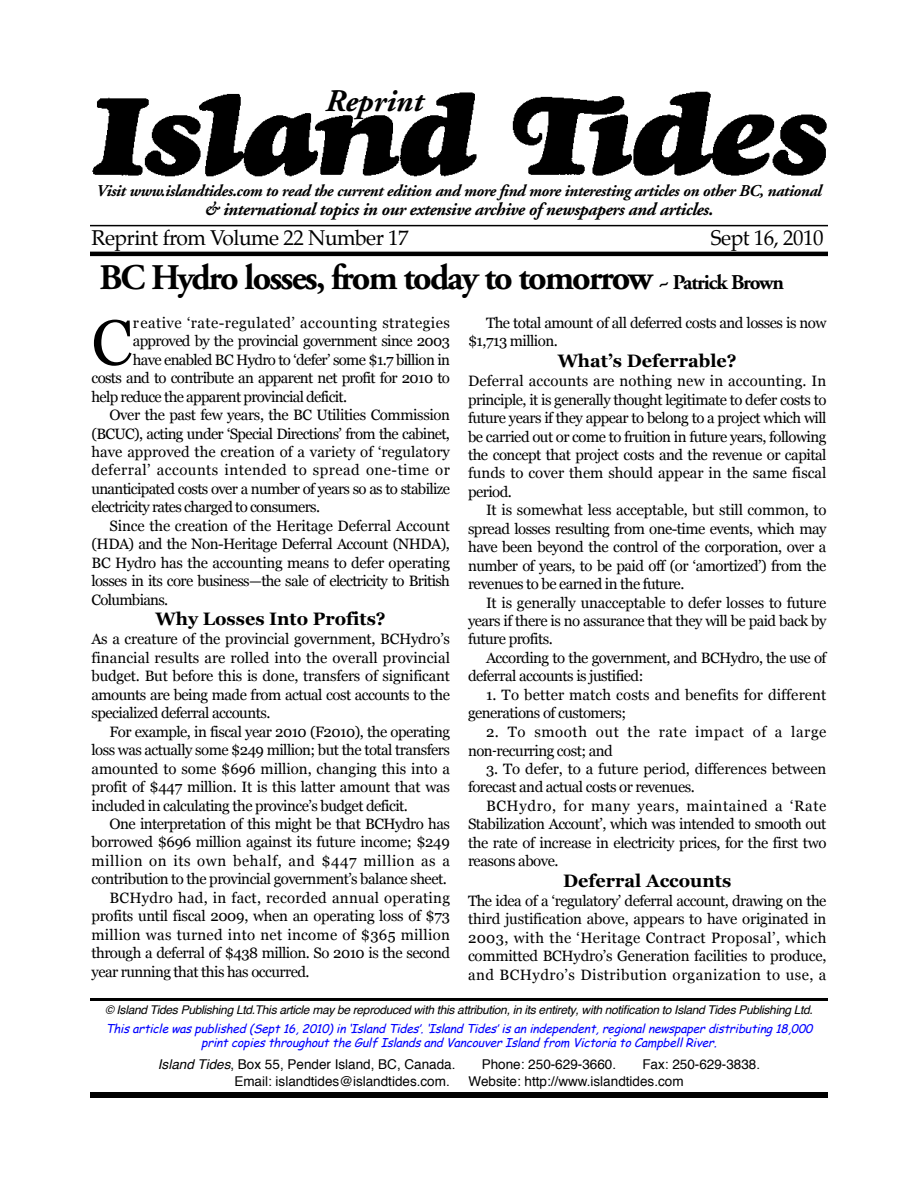
<style>
.page{position:relative;width:918px;height:1188px;background:#fff}
.page>*{position:absolute;margin:0;border:0;box-sizing:border-box;transform-origin:0 0}
.t1{font:63.75px "Georgia";color:#000}
.t2{font:700 36px "Adobe Garamond";letter-spacing:-.05em;color:#000}
.t3{font:italic 700 31.5px "Adobe Garamond";color:#000}
.t4{font:21px "Palatino";letter-spacing:-.025em;color:#000}
.t5{font:italic 700 18px "Adobe Garamond";letter-spacing:-.025em;color:#000}
.t6{font:700 18px "Georgia";color:#000}
.t7{font:italic 700 16.5px "Adobe Garamond";letter-spacing:-.025em;color:#000}
.t8{font:15px/18.5px "Georgia";letter-spacing:-.035em;color:#000;text-align:justify}
.t9{font:15px/18.9px "Georgia";letter-spacing:.04em;color:#000}
.t10{font:15px "Georgia";letter-spacing:.03em;color:#000}
.t11{font:15px/18.5px "Georgia";letter-spacing:-.005em;color:#000}
.t12{font:15px/18.5px "Georgia";letter-spacing:.01em;color:#000}
.t13{font:15px "Georgia";color:#000}
.t14{font:15px "Georgia";letter-spacing:-.01em;color:#000}
.t15{font:15px "Georgia";letter-spacing:.02em;color:#000}
.t16{font:15px "Georgia";letter-spacing:.015em;color:#000}
.t17{font:13.5px "Helvetica";color:#000}
.t18{font:italic 12px/14.5px "Comic Sans MS";color:#00f;text-align:center}
.t19{font:italic 12px "Helvetica";letter-spacing:-.025em;color:#000}
.s1{font-size:21px}
.s2{font-family:"Lucida Grande"}
.s3{font-style:italic}
</style>
<div class="page">
<hr style="left:90px;top:225px;width:738px;height:1px;background:#000">
<hr style="left:90px;top:252px;width:738px;height:4px;background:#000">
<img style="left:92px;top:92px;width:735px;height:85px">
<hr style="left:90px;top:998px;width:738px;height:3px;background:#000">
<div style="left:90px;top:1092px;width:738px;height:6px;background:#000"></div>
<h3 class="t3" style="left:326px;top:89px;width:99px">Reprint</h3>
<p class="t7" style="left:96px;top:184px;width:727px">Visit www.islandtides.com to read the current edition and more find more interesting articles on other BC, national</p>
<p class="t5" style="left:205px;top:202px;width:510px">&amp; international topics in our extensive archive of newspapers and articles.</p>
<h3 class="t4" style="left:92px;top:227px;width:319px">Reprint from Volume 22 Number 17</h3>
<h3 class="t4" style="left:711px;top:227px;width:114px">Sept 16, 2010</h3>
<h2 class="t2" style="left:100px;top:263px;width:686px">BC Hydro losses, from today to tomorrow <span class="s1">~ Patrick Brown</span></h2>
<h1 class="t1" style="left:92px;top:306px;width:42px">C</h1>
<p class="t10" style="left:133px;top:314px;width:319px">reative ‘rate-regulated’ accounting strategies</p>
<p class="t8" style="left:133px;top:332px;width:319px">approved by the provincial government since 2003</p>
<p class="t8" style="left:133px;top:350px;width:319px">have enabled BC Hydro to ‘defer’ some $1.7 billion in</p>
<p class="t8" style="left:91px;top:369px;width:360px">costs and to contribute an apparent net profit for 2010 to</p>
<p class="t8" style="left:91px;top:387px;width:257px">help reduce the apparent provincial deficit.</p>
<p class="t8" style="left:109px;top:406px;width:342px">Over the past few years, the BC Utilities Commission</p>
<p class="t8" style="left:91px;top:424px;width:360px">(BCUC), acting under ‘Special Directions’ from the cabinet,</p>
<p class="t13" style="left:91px;top:443px;width:360px">have approved the creation of a variety of ‘regulatory</p>
<p class="t10" style="left:91px;top:462px;width:360px">deferral’ accounts intended to spread one-time or</p>
<p class="t8" style="left:91px;top:479px;width:360px">unanticipated costs over a number of years so as to stabilize</p>
<p class="t8" style="left:91px;top:498px;width:230px">electricity rates charged to consumers.</p>
<p class="t14" style="left:109px;top:517px;width:342px">Since the creation of the Heritage Deferral Account</p>
<p class="t8" style="left:91px;top:535px;width:360px">(HDA) and the Non-Heritage Deferral Account (NHDA),</p>
<p class="t8" style="left:91px;top:553px;width:360px">BC Hydro has the accounting means to defer operating</p>
<p class="t8" style="left:91px;top:572px;width:360px">losses in its core business—the sale of electricity to British</p>
<p class="t8" style="left:91px;top:590px;width:78px">Columbians.</p>
<p class="t6" style="left:156px;top:609px;width:232px">Why Losses Into Profits?</p>
<p class="t8" style="left:91px;top:630px;width:360px">As a creature of the provincial government, BCHydro’s financial results are rolled into the overall provincial budget. But before this is done, transfers of significant amounts are being made from actual cost accounts to the specialized deferral accounts.</p>
<p class="t8" style="left:91px;top:722px;width:360px;text-indent:18px">For example, in fiscal year 2010 (F2010), the operating loss was actually some $249 million; but the total transfers amounted to some $696 million, changing this into a profit of $447 million. It is this latter amount that was included in calculating the province’s budget deficit.</p>
<p class="t8" style="left:110px;top:815px;width:342px">One interpretation of this might be that BCHydro has</p>
<p class="t8" style="left:91px;top:833px;width:360px">borrowed $696 million against its future income; $249</p>
<p class="t9" style="left:91px;top:851px;width:360px">million on its own behalf, and $447 million as a</p>
<p class="t8" style="left:92px;top:870px;width:357px">contribution to the provincial government’s balance sheet.</p>
<p class="t16" style="left:110px;top:889px;width:342px">BCHydro had, in fact, recorded annual operating</p>
<p class="t8" style="left:92px;top:907px;width:360px">profits until fiscal 2009, when an operating loss of $73</p>
<p class="t15" style="left:92px;top:926px;width:360px">million was turned into net income of $365 million</p>
<p class="t8" style="left:92px;top:944px;width:360px">through a deferral of $438 million. So 2010 is the second</p>
<p class="t8" style="left:92px;top:962px;width:220px">year running that this has occurred.</p>
<p class="t8" style="left:468px;top:313px;width:360px;text-indent:18px">The total amount of all deferred costs and losses is now $1,713 million.</p>
<p class="t6" style="left:558px;top:351px;width:181px">What’s Deferrable?</p>
<p class="t8" style="left:468px;top:372px;width:360px">Deferral accounts are nothing new in accounting. In principle, it is generally thought legitimate to defer costs to future years if they appear to belong to a project which will be carried out or come to fruition in future years, following the concept that project costs and the revenue or capital funds to cover them should appear in the same fiscal period.</p>
<p class="t8" style="left:468px;top:501px;width:360px;text-indent:18px">It is somewhat less acceptable, but still common, to spread losses resulting from one-time events, which may have been beyond the control of the corporation, over a number of years, to be paid off (or ‘amortized’) from the revenues to be earned in the future.</p>
<p class="t8" style="left:468px;top:593px;width:360px;text-indent:18px">It is generally unacceptable to defer losses to future years if there is no assurance that they will be paid back by future profits.</p>
<p class="t8" style="left:468px;top:648px;width:360px;text-indent:18px">According to the government, and BCHydro, the use of deferral accounts is justified:</p>
<p class="t12" style="left:468px;top:685px;width:360px;text-indent:18px">1. To better match costs and benefits for different generations of customers;</p>
<p class="t9" style="left:468px;top:722px;width:360px;text-indent:18px">2. To smooth out the rate impact of a large non<span class="s2">‐</span>recurring cost; and</p>
<p class="t11" style="left:468px;top:759px;width:360px;text-indent:18px">3. To defer, to a future period, differences between forecast and actual costs or revenues.</p>
<p class="t8" style="left:468px;top:796px;width:360px;text-indent:18px">BCHydro, for many years, maintained a ‘Rate Stabilization Account’, which was intended to smooth out the rate of increase in electricity prices, for the first two reasons above.</p>
<p class="t6" style="left:563px;top:870px;width:170px">Deferral Accounts</p>
<p class="t8" style="left:468px;top:892px;width:360px">The idea of a ‘regulatory’ deferral account, drawing on the third justification above, appears to have originated in 2003, with the ‘Heritage Contract Proposal’, which committed BCHydro’s Generation facilities to produce, and BCHydro’s Distribution organization to use, a</p>
<p class="t19" style="left:105px;top:1005px;width:709px">© Island Tides Publishing Ltd.This article may be reproduced with this attribution, in its entirety, with notification to Island Tides Publishing Ltd.</p>
<p class="t18" style="left:105px;top:1020px;width:711px">This article was published (Sept 16, 2010) in ‘Island Tides’. ‘Island Tides’ is an independent, regional newspaper distributing 18,000 print copies throughout the Gulf Islands and Vancouver Island from Victoria to Campbell River.</p>
<p class="t17" style="left:158px;top:1059px;width:299px"><span class="s3">Island Tides</span>, Box 55, Pender Island, BC, Canada.</p>
<p class="t17" style="left:482px;top:1059px;width:136px">Phone: 250-629-3660.</p>
<p class="t17" style="left:642px;top:1059px;width:119px">Fax: 250-629-3838.</p>
<p class="t17" style="left:234px;top:1075px;width:217px">Email: islandtides@islandtides.com.</p>
<p class="t17" style="left:469px;top:1075px;width:217px">Website: http://www.islandtides.com</p>
</div>
